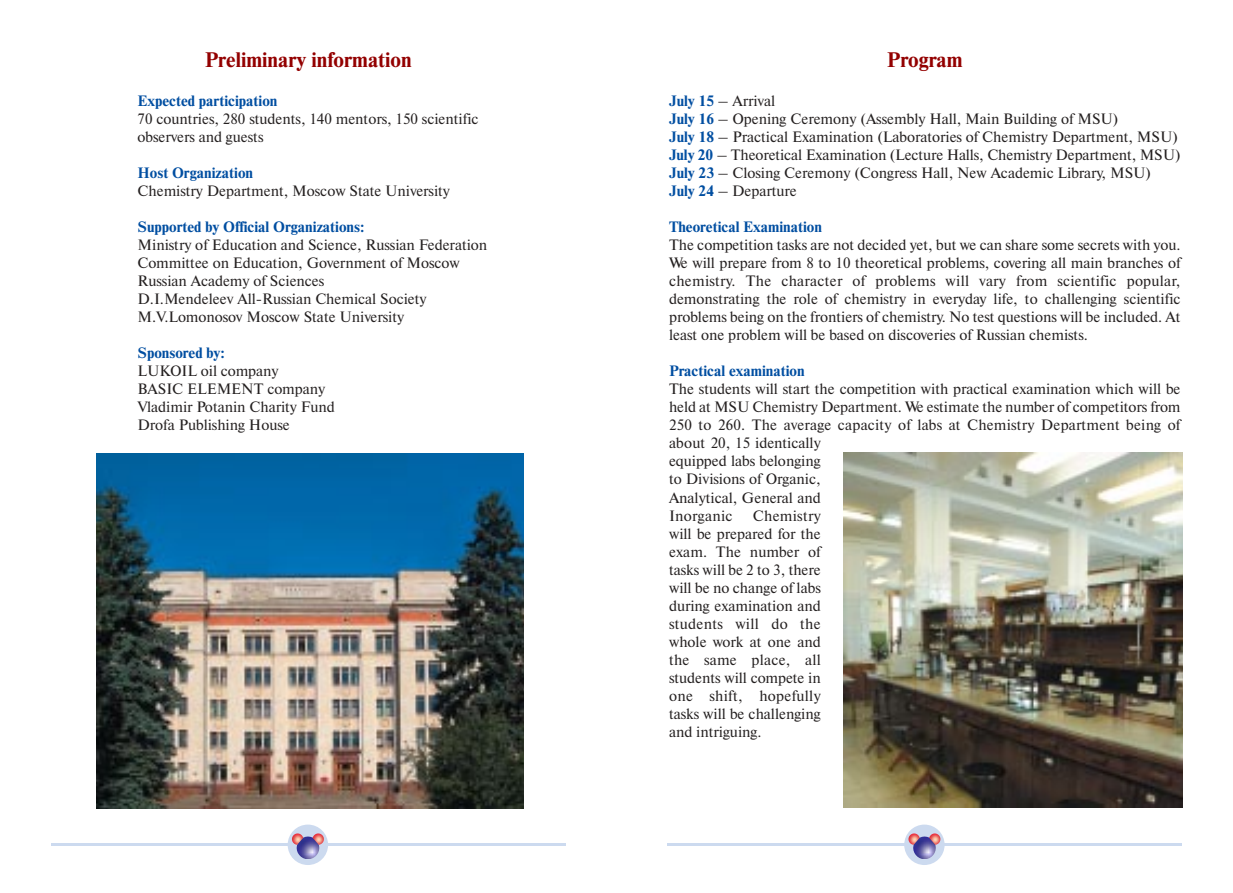
<style>
.page{position:relative;width:1233px;height:893px;background:#fff}
.page>*{position:absolute;margin:0;border:0;box-sizing:border-box;transform-origin:0 0}
.t1{font:700 21px "Newton C";color:#930000}
.t2{font:15px/18px "Newton C";color:#231f1f}
.t3{font:700 15px "Newton C";color:#004ea1}
.s1{font-weight:700;color:#004ea1}
</style>
<div class="page">
<hr style="left:51px;top:843px;width:514px;height:2px;background:#ccdaef">
<div style="left:288px;top:824px;width:40px;height:41px;background:#ccdaef;border-radius:50%"></div>
<img style="left:297px;top:836px;width:22px;height:22px">
<svg style="left:313px;top:833px;width:11px;height:11px"></svg>
<svg style="left:292px;top:833px;width:11px;height:11px"></svg>
<hr style="left:668px;top:843px;width:514px;height:2px;background:#ccdaef">
<div style="left:904px;top:824px;width:41px;height:41px;background:#ccdaef;border-radius:50%"></div>
<img style="left:913px;top:836px;width:23px;height:22px">
<svg style="left:929px;top:833px;width:11px;height:11px"></svg>
<svg style="left:908px;top:833px;width:12px;height:11px"></svg>
<img style="left:843px;top:452px;width:339px;height:355px">
<img style="left:96px;top:453px;width:427px;height:355px">
<h1 class="t1" style="left:205px;top:52px;width:208px">Preliminary information</h1>
<p class="t3" style="left:138px;top:96px;width:141px">Expected participation</p>
<p class="t2" style="left:138px;top:112px;width:343px">70 countries, 280 students, 140 mentors, 150 scientific observers and guests</p>
<p class="t3" style="left:138px;top:168px;width:117px">Host Organization</p>
<p class="t2" style="left:138px;top:184px;width:314px">Chemistry Department, Moscow State University</p>
<p class="t3" style="left:138px;top:222px;width:228px">Supported by Official Organizations:</p>
<p class="t2" style="left:138px;top:238px;width:351px">Ministry of Education and Science, Russian Federation Committee on Education, Government of Moscow Russian Academy of Sciences<br>D.I.Mendeleev All-Russian Chemical Society M.V.Lomonosov Moscow State University</p>
<p class="t3" style="left:138px;top:348px;width:89px">Sponsored by:</p>
<p class="t2" style="left:138px;top:364px;width:199px">LUKOIL oil company<br>BASIC ELEMENT company<br>Vladimir Potanin Charity Fund<br>Drofa Publishing House</p>
<h1 class="t1" style="left:887px;top:52px;width:77px">Program</h1>
<p class="t2" style="left:669px;top:94px;width:513px"><span class="s1">July 15</span> – Arrival<br><span class="s1">July 16</span> – Opening Ceremony (Assembly Hall, Main Building of MSU)<br><span class="s1">July 18</span> – Practical Examination (Laboratories of Chemistry Department, MSU)<br><span class="s1">July 20</span> – Theoretical Examination (Lecture Halls, Chemistry Department, MSU)<br><span class="s1">July 23</span> – Closing Ceremony (Congress Hall, New Academic Library, MSU)<br><span class="s1">July 24</span> – Departure</p>
<p class="t3" style="left:669px;top:222px;width:154px">Theoretical Examination</p>
<p class="t2" style="left:669px;top:238px;width:513px;text-align:justify">The competition tasks are not decided yet, but we can share some secrets with you.<br>We will prepare from 8 to 10 theoretical problems, covering all main branches of chemistry. The character of problems will vary from scientific popular, demonstrating the role of chemistry in everyday life, to challenging scientific problems being on the frontiers of chemistry. No test questions will be included. At least one problem will be based on discoveries of Russian chemists.</p>
<p class="t3" style="left:669px;top:366px;width:137px">Practical examination</p>
<p class="t2" style="left:669px;top:382px;width:513px">The students will start the competition with practical examination which will be held at MSU Chemistry Department. We estimate the number of competitors from 250 to 260. The average capacity of labs at Chemistry Department being of about 20, 15 identically<br>equipped labs belonging<br>to Divisions of Organic,<br>Analytical, General and<br>Inorganic</p>
<p class="t2" style="left:669px;top:508px;width:153px;text-align:justify;text-indent:84px">Chemistry will be prepared for the exam. The number of tasks will be 2 to 3, there will be no change of labs during examination and students will do the whole work at one and the same place, all students will compete in one shift, hopefully tasks will be challenging and intriguing.</p>
</div>
